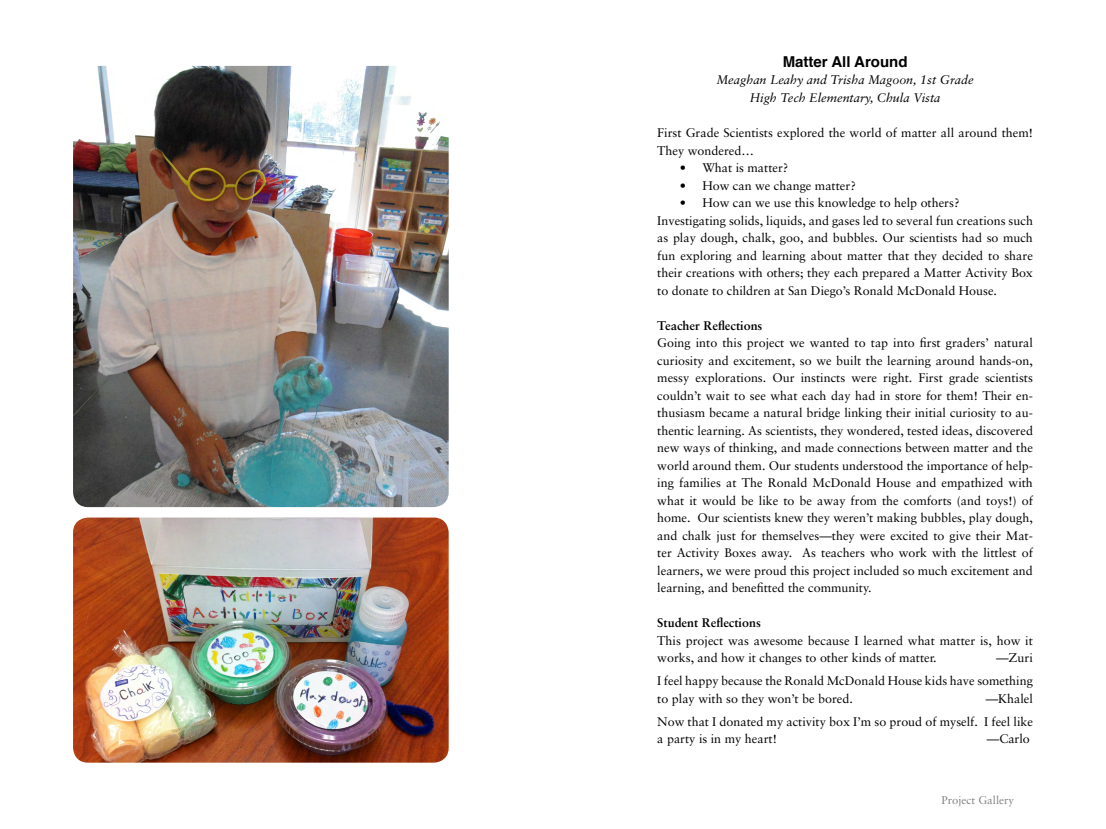
<style>
.page{position:relative;width:1106px;height:829px;background:#fff}
.page>*{position:absolute;margin:0;border:0;box-sizing:border-box;transform-origin:0 0}
.t1{font:700 15px "Helvetica";color:#000}
.t2{font:12.5px/17.5px "Sabon";color:#000}
.t3{font:italic 12.5px/17.5px "Sabon";color:#000;text-align:center}
.t4{font:700 12.5px "Sabon";color:#000}
.t5{font:11.25px "Sabon";color:#808285}
</style>
<div class="page">
<img style="left:73px;top:518px;width:375px;height:245px">
<img style="left:73px;top:66px;width:375px;height:441px">
<p class="t1" style="left:782px;top:49px;width:126px">Matter All Around</p>
<p class="t3" style="left:716px;top:71px;width:259px">Meaghan Leahy and Trisha Magoon, 1st Grade<br>High Tech Elementary, Chula Vista</p>
<p class="t2" style="left:657px;top:124px;width:377px">First Grade Scientists explored the world of matter all around them!<br>They wondered…</p>
<p class="t2" style="left:679px;top:159px;width:110px">• What is matter?</p>
<p class="t2" style="left:679px;top:176px;width:177px">• How can we change matter?</p>
<p class="t2" style="left:657px;top:194px;width:377px;text-indent:22px">• How can we use this knowledge to help others?<br>Investigating solids, liquids, and gases led to several fun creations such as play dough, chalk, goo, and bubbles. Our scientists had so much fun exploring and learning about matter that they decided to share their creations with others; they each prepared a Matter Activity Box to donate to children at San Diego’s Ronald McDonald House.</p>
<p class="t4" style="left:657px;top:317px;width:107px">Teacher Reflections</p>
<p class="t2" style="left:657px;top:334px;width:377px;text-align:justify">Going into this project we wanted to tap into first graders’ natural curiosity and excitement, so we built the learning around hands-on, messy explorations. Our instincts were right. First grade scientists couldn’t wait to see what each day had in store for them! Their en&shy;thusiasm became a natural bridge linking their initial curiosity to au&shy;thentic learning. As scientists, they wondered, tested ideas, discovered new ways of thinking, and made connections between matter and the world around them. Our students understood the importance of help&shy;ing families at The Ronald McDonald House and empathized with what it would be like to be away from the comforts (and toys!) of home. Our scientists knew they weren’t making bubbles, play dough, and chalk just for themselves—they were excited to give their Mat&shy;ter Activity Boxes away. As teachers who work with the littlest of learners, we were proud this project included so much excitement and learning, and benefitted the community.</p>
<p class="t4" style="left:657px;top:615px;width:105px">Student Reflections</p>
<p class="t2" style="left:657px;top:631px;width:377px">This project was awesome because I learned what matter is, how it works, and how it changes to other kinds of matter.</p>
<p class="t2" style="left:657px;top:646px;width:377px;line-height:23.1px;text-align:right">—Zuri<br>I feel happy because the Ronald McDonald House kids have something</p>
<p class="t2" style="left:657px;top:689px;width:197px">to play with so they won’t be bored.</p>
<p class="t2" style="left:657px;top:687px;width:377px;line-height:23.1px;text-align:right">—Khalel<br>Now that I donated my activity box I’m so proud of myself. I feel like</p>
<p class="t2" style="left:657px;top:730px;width:121px">a party is in my heart!</p>
<p class="t2" style="left:986px;top:730px;width:45px">—Carlo</p>
<p class="t5" style="left:941px;top:793px;width:74px">Project Gallery</p>
</div>
